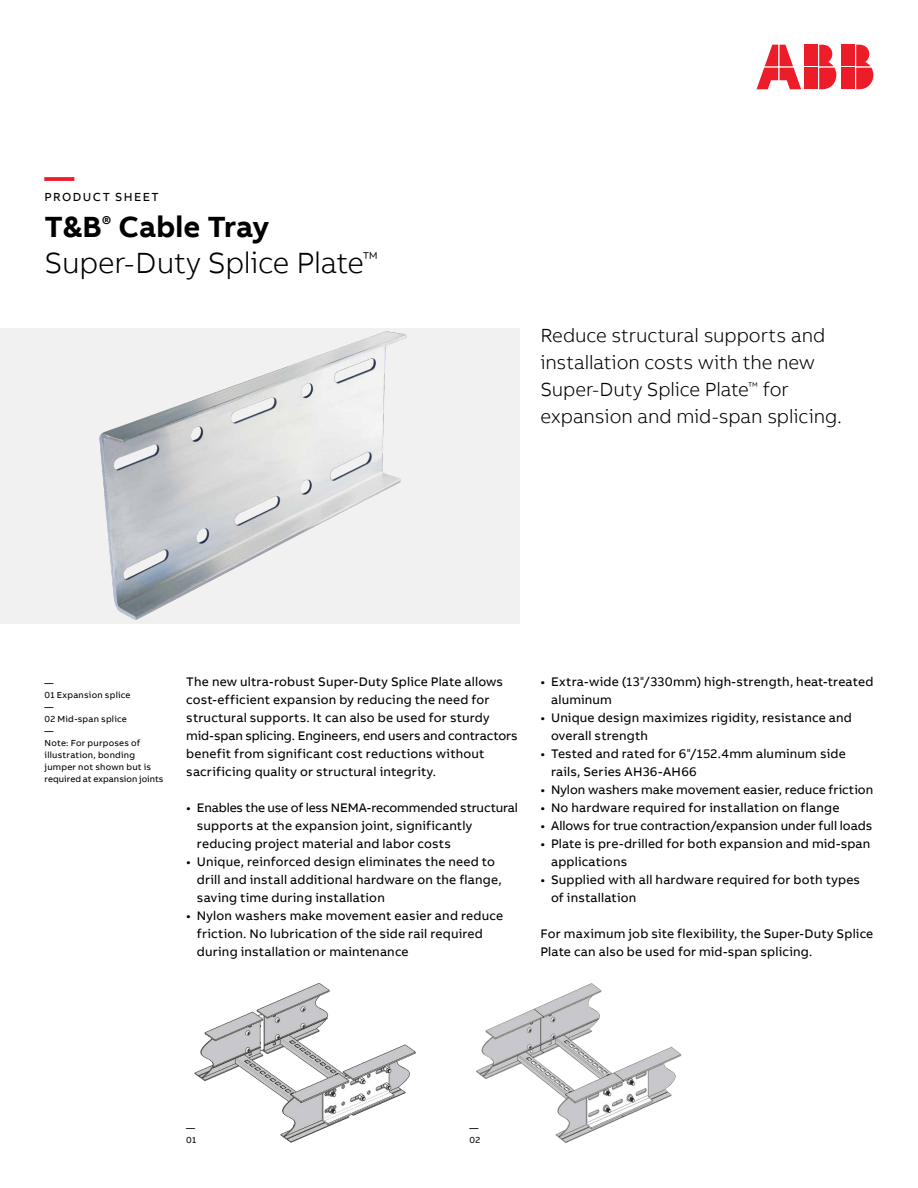
<style>
.page{position:relative;width:918px;height:1188px;background:#fff}
.page>*{position:absolute;margin:0;border:0;box-sizing:border-box;transform-origin:0 0}
.t1{font:300 30px/36px "AB Bvoice";letter-spacing:-.01em;color:#000}
.t2{font:700 30px "AB Bvoice";color:#ed1c29}
.t3{font:300 19.5px/27px "AB Bvoice";letter-spacing:-.005em;color:#000}
.t4{font:12.75px/18px "AB Bvoice";letter-spacing:.015em;color:#000}
.t5{font:12px "AB Bvoice";letter-spacing:.12em;color:#000}
.t6{font:9px/12px "AB Bvoice";letter-spacing:.025em;color:#000}
.s1{font-weight:700}
.s2{font-family:"Helvetica Neue LT Std";font-weight:300}
</style>
<div class="page">
<div style="left:0;top:328px;width:519px;height:296px;background:#f1f1f2"></div>
<div style="left:842px;top:45px;width:13px;height:21px;background:#ed1c29"></div>
<div style="left:842px;top:68px;width:13px;height:21px;background:#ed1c29"></div>
<svg style="left:856px;top:45px;width:17px;height:44px"></svg>
<svg style="left:757px;top:45px;width:44px;height:44px"></svg>
<div style="left:805px;top:45px;width:13px;height:21px;background:#ed1c29"></div>
<div style="left:805px;top:68px;width:13px;height:21px;background:#ed1c29"></div>
<svg style="left:819px;top:45px;width:17px;height:44px"></svg>
<img style="left:99px;top:331px;width:308px;height:289px">
<img style="left:194px;top:984px;width:222px;height:159px">
<img style="left:476px;top:984px;width:206px;height:159px">
<h1 class="t2" style="left:45px;top:158px;width:31px">—</h1>
<p class="t5" style="left:45px;top:190px;width:116px">PRODUCT SHEET</p>
<h1 class="t1" style="left:45px;top:209px;width:335px"><span class="s1">T&amp;B</span><sup>®</sup> <span class="s1">Cable Tray<br></span>Super-Duty Splice Plate<sup>™</sup></h1>
<h2 class="t3" style="left:540px;top:322px;width:303px">Reduce structural supports and installation costs with the new<br>Super-Duty Splice Plate<sup>™</sup> for expansion and mid-span splicing.</h2>
<p class="t6" style="left:45px;top:677px;width:120px">—<br>01 Expansion splice<br>—<br>02 Mid-span splice<br>—<br>Note: For purposes of illustration, bonding jumper not shown but is required at expansion joints</p>
<p class="t4" style="left:186px;top:672px;width:333px">The new ultra-robust Super-Duty Splice Plate allows cost-efficient expansion by reducing the need for structural supports. It can also be used for sturdy mid-span splicing. Engineers, end users and contractors benefit from significant cost reductions without sacrificing quality or structural integrity.</p>
<p class="t4" style="left:197px;top:798px;width:323px;text-indent:-11px">• Enables the use of less NEMA-recommended structural supports at the expansion joint, significantly reducing project material and labor costs</p>
<p class="t4" style="left:197px;top:852px;width:306px;text-indent:-11px">• Unique, reinforced design eliminates the need to drill and install additional hardware on the flange, saving time during installation</p>
<p class="t4" style="left:197px;top:906px;width:308px;text-indent:-11px">• Nylon washers make movement easier and reduce friction. No lubrication of the side rail required during installation or maintenance</p>
<p class="t4" style="left:551px;top:673px;width:324px;text-indent:-11px">• Extra-wide (13<span class="s2">"</span>/330mm) high-strength, heat-treated aluminum</p>
<p class="t4" style="left:551px;top:709px;width:302px;text-indent:-11px">• Unique design maximizes rigidity, resistance and overall strength</p>
<p class="t4" style="left:551px;top:745px;width:296px;text-indent:-11px">• Tested and rated for 6<span class="s2">"</span>/152.4mm aluminum side rails, Series AH36-AH66</p>
<p class="t4" style="left:540px;top:781px;width:334px">• Nylon washers make movement easier, reduce friction</p>
<p class="t4" style="left:540px;top:799px;width:301px">• No hardware required for installation on flange</p>
<p class="t4" style="left:540px;top:817px;width:333px">• Allows for true contraction/expansion under full loads</p>
<p class="t4" style="left:551px;top:835px;width:321px;text-indent:-11px">• Plate is pre-drilled for both expansion and mid-span applications</p>
<p class="t4" style="left:551px;top:871px;width:311px;text-indent:-11px">• Supplied with all hardware required for both types of installation</p>
<p class="t4" style="left:540px;top:925px;width:334px">For maximum job site flexibility, the Super-Duty Splice<br>Plate can also be used for mid-span splicing.</p>
<p class="t6" style="left:186px;top:1122px;width:11px">—<br>01</p>
<p class="t6" style="left:470px;top:1122px;width:12px">—<br>02</p>
</div>
